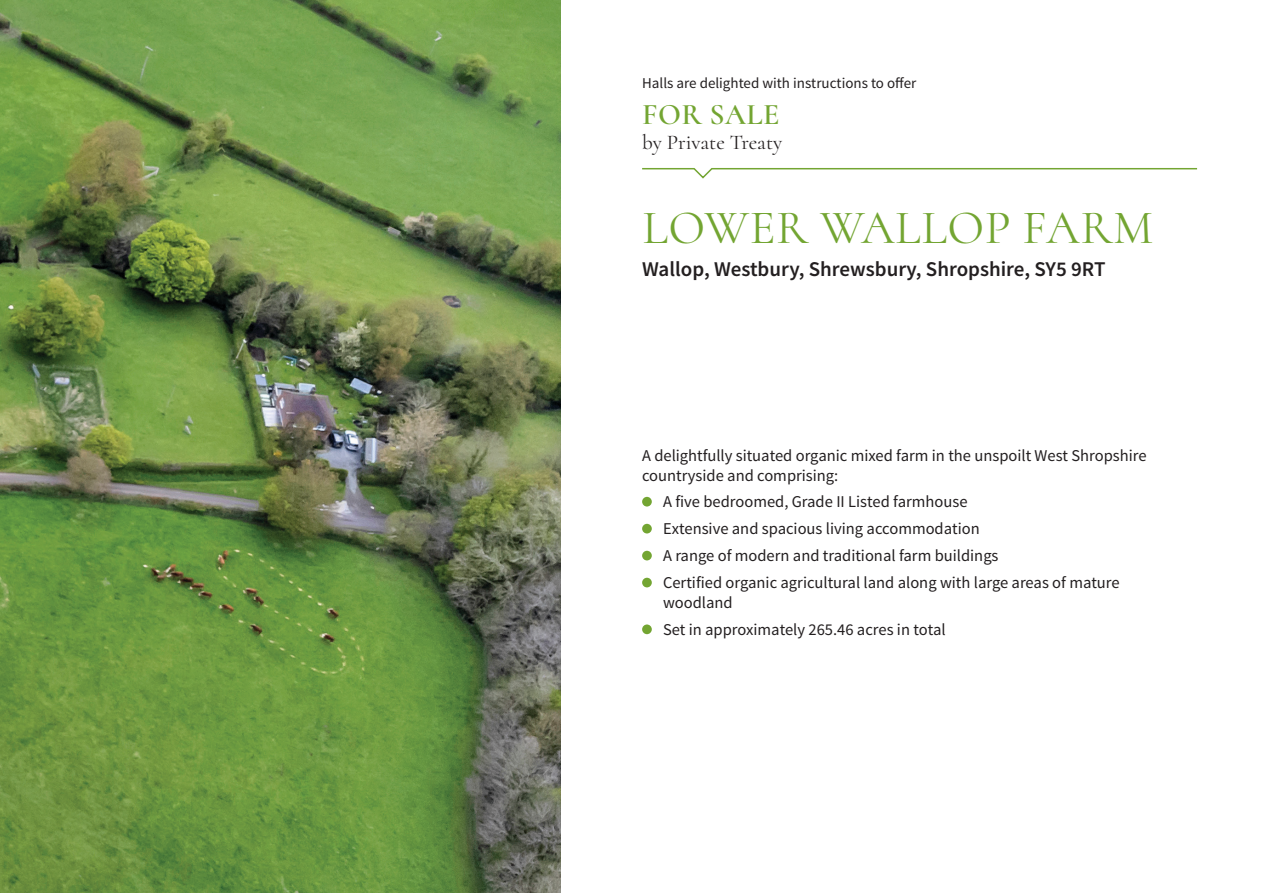
<style>
.page{position:relative;width:1263px;height:893px;background:#fff}
.page>*{position:absolute;margin:0;border:0;box-sizing:border-box;transform-origin:0 0}
.PAGE_3_TITLE{font:48px "Cormorant";letter-spacing:.01em;color:#73a532}
.t1{font:600 30px "Cormorant";letter-spacing:.01em;color:#73a532}
.PAGE_3_ADDRESS{font:600 21px "Source Sans Pro";color:#231f20}
.t2{font:21px "Cormorant";color:#231f20}
.PAGE_3_BULLET_POINT{font:16.5px/19.8px "Source Sans Pro";color:#231f20}
.t3{font:15px "Source Sans Pro";color:#231f20}
</style>
<div class="page">
<img style="left:0;top:0;width:561px;height:893px">
<svg style="left:642px;top:168px;width:556px;height:11px"></svg>
<div style="left:642px;top:497px;width:10px;height:9px;background:#73a532;border-radius:50%"></div>
<div style="left:642px;top:524px;width:10px;height:9px;background:#73a532;border-radius:50%"></div>
<div style="left:642px;top:551px;width:10px;height:9px;background:#73a532;border-radius:50%"></div>
<div style="left:642px;top:578px;width:10px;height:9px;background:#73a532;border-radius:50%"></div>
<div style="left:642px;top:624px;width:10px;height:10px;background:#73a532;border-radius:50%"></div>
<p class="t3" style="left:642px;top:74px;width:276px">Halls are delighted with instructions to offer</p>
<p class="t1" style="left:642px;top:96px;width:139px">FOR SALE</p>
<p class="t2" style="left:642px;top:129px;width:142px">by Private Treaty</p>
<p class="PAGE_3_TITLE" style="left:642px;top:198px;width:512px">LOWER WALLOP FARM</p>
<p class="PAGE_3_ADDRESS" style="left:642px;top:256px;width:465px">Wallop, Westbury, Shrewsbury, Shropshire, SY5 9RT</p>
<p class="PAGE_3_BULLET_POINT" style="left:642px;top:446px;width:506px">A delightfully situated organic mixed farm in the unspoilt West Shropshire countryside and comprising:</p>
<p class="PAGE_3_BULLET_POINT" style="left:663px;top:492px;width:306px">A five bedroomed, Grade II Listed farmhouse</p>
<p class="PAGE_3_BULLET_POINT" style="left:663px;top:519px;width:318px">Extensive and spacious living accommodation</p>
<p class="PAGE_3_BULLET_POINT" style="left:663px;top:546px;width:337px">A range of modern and traditional farm buildings</p>
<p class="PAGE_3_BULLET_POINT" style="left:663px;top:573px;width:458px">Certified organic agricultural land along with large areas of mature woodland</p>
<p class="PAGE_3_BULLET_POINT" style="left:663px;top:620px;width:284px">Set in approximately 265.46 acres in total</p>
</div>
